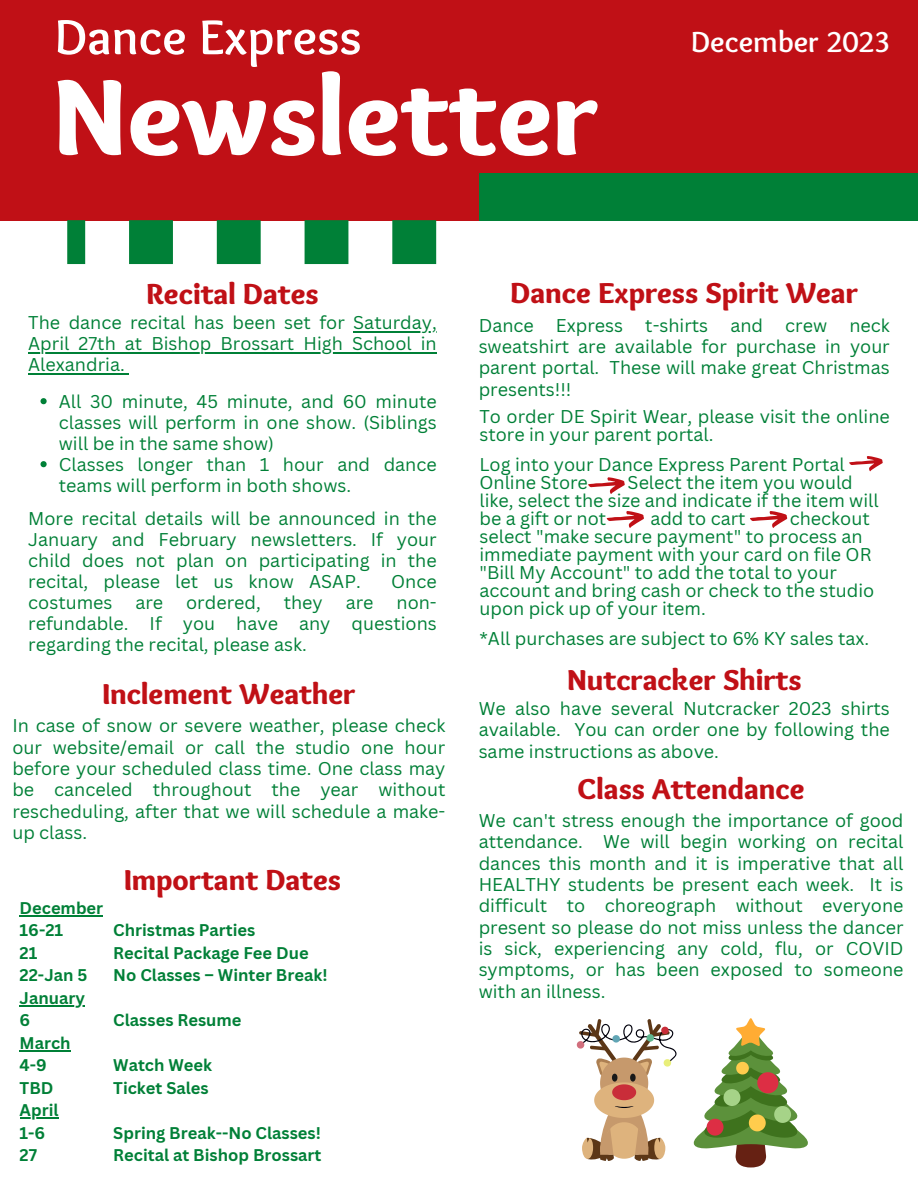
<style>
.page{position:relative;width:918px;height:1188px;background:#fff}
.page>*{position:absolute;margin:0;border:0;box-sizing:border-box;transform-origin:0 0}
.t1{font:900 112.5px "Sukar";color:#fff}
.t2{font:700 50.85px "Sukar";color:#fff}
.t3{font:900 30px "Sukar";color:#c01016}
.t4{font:700 30px "Sukar";color:#fff}
.t5{font:18px/21.3px "Canva Sans";color:#008037;text-align:justify}
.t6{font:700 16.5px "Canva Sans";color:#008037}
</style>
<div class="page">
<div style="left:0;top:0;width:918px;height:220px;background:#c01016"></div>
<div style="left:479px;top:173px;width:439px;height:48px;background:#008037"></div>
<svg style="left:67px;top:220px;width:369px;height:44px"></svg>
<hr style="left:20px;top:915px;width:83px;height:1px;background:#008037">
<hr style="left:20px;top:1005px;width:65px;height:1px;background:#008037">
<hr style="left:20px;top:1050px;width:51px;height:1px;background:#008037">
<hr style="left:20px;top:1117px;width:39px;height:2px;background:#008037">
<svg style="left:577px;top:1019px;width:100px;height:142px"></svg>
<svg style="left:693px;top:1018px;width:115px;height:149px"></svg>
<hr style="left:353px;top:331px;width:84px;height:1px;background:#008037">
<hr style="left:28px;top:352px;width:409px;height:1px;background:#008037">
<hr style="left:28px;top:373px;width:97px;height:2px;background:#008037">
<svg style="left:41px;top:398px;width:6px;height:6px"></svg>
<svg style="left:41px;top:461px;width:6px;height:6px"></svg>
<svg style="left:849px;top:456px;width:34px;height:15px"></svg>
<svg style="left:588px;top:477px;width:37px;height:17px"></svg>
<svg style="left:607px;top:511px;width:37px;height:17px"></svg>
<svg style="left:750px;top:511px;width:37px;height:17px"></svg>
<p class="t2" style="left:55px;top:8px;width:308px">Dance Express</p>
<p class="t4" style="left:691px;top:25px;width:201px">December 2023</p>
<p class="t1" style="left:53px;top:52px;width:547px">Newsletter</p>
<p class="t3" style="left:147px;top:276px;width:173px">Recital Dates</p>
<p class="t5" style="left:28px;top:312px;width:410px">The dance recital has been set for Saturday, April 27th at Bishop Brossart High School in Alexandria.</p>
<p class="t5" style="left:59px;top:390px;width:379px">All 30 minute, 45 minute, and 60 minute classes will perform in one show. (Siblings will be in the same show)</p>
<p class="t5" style="left:59px;top:453px;width:379px">Classes longer than 1 hour and dance teams will perform in both shows.</p>
<p class="t5" style="left:28px;top:508px;width:410px">More recital details will be announced in the January and February newsletters. If your child does not plan on participating in the recital, please let us know ASAP.</p>
<p class="t5" style="left:391px;top:570px;width:47px">Once</p>
<p class="t5" style="left:28px;top:591px;width:86px">costumes</p>
<p class="t5" style="left:135px;top:591px;width:29px">are</p>
<p class="t5" style="left:186px;top:591px;width:76px">ordered,</p>
<p class="t5" style="left:284px;top:591px;width:41px">they</p>
<p class="t5" style="left:346px;top:591px;width:29px">are</p>
<p class="t5" style="left:28px;top:592px;width:410px;text-indent:368px">non&shy;refundable. If you have any questions regarding the recital, please ask.</p>
<p class="t3" style="left:102px;top:677px;width:254px">Inclement Weather</p>
<p class="t5" style="left:12px;top:715px;width:435px">In case of snow or severe weather, please check our website/email or call the studio one hour before your scheduled class time. One class may be canceled throughout the year without rescheduling, after that we will schedule a make&shy;up class.</p>
<p class="t6" style="left:20px;top:896px;width:85px">December</p>
<p class="t6" style="left:20px;top:919px;width:45px">16-21</p>
<p class="t6" style="left:20px;top:941px;width:19px">21</p>
<p class="t6" style="left:20px;top:964px;width:69px">22-Jan 5</p>
<p class="t6" style="left:20px;top:986px;width:67px">January</p>
<p class="t6" style="left:20px;top:1009px;width:12px">6</p>
<p class="t6" style="left:20px;top:1031px;width:53px">March</p>
<p class="t6" style="left:20px;top:1054px;width:29px">4-9</p>
<p class="t6" style="left:20px;top:1076px;width:35px">TBD</p>
<p class="t6" style="left:20px;top:1099px;width:40px">April</p>
<p class="t6" style="left:20px;top:1121px;width:27px">1-6</p>
<p class="t6" style="left:20px;top:1144px;width:19px">27</p>
<p class="t3" style="left:124px;top:862px;width:218px">Important Dates</p>
<p class="t6" style="left:113px;top:919px;width:144px">Christmas Parties</p>
<p class="t6" style="left:113px;top:941px;width:197px">Recital Package Fee Due</p>
<p class="t6" style="left:113px;top:964px;width:216px">No Classes – Winter Break!</p>
<p class="t6" style="left:113px;top:1009px;width:130px">Classes Resume</p>
<p class="t6" style="left:113px;top:1054px;width:100px">Watch Week</p>
<p class="t6" style="left:113px;top:1076px;width:97px">Ticket Sales</p>
<p class="t6" style="left:113px;top:1121px;width:209px">Spring Break--No Classes!</p>
<p class="t6" style="left:113px;top:1144px;width:210px">Recital at Bishop Brossart</p>
<p class="t3" style="left:511px;top:276px;width:349px">Dance Express Spirit Wear</p>
<p class="t5" style="left:479px;top:314px;width:413px">Dance Express t-shirts and crew neck sweatshirt are available for purchase in your parent portal. These will make great Christmas presents!!!</p>
<p class="t5" style="left:479px;top:407px;width:412px;line-height:18px">To order DE Spirit Wear, please visit the online store in your parent portal.</p>
<p class="t5" style="left:479px;top:455px;width:367px;line-height:18px">Log into your Dance Express Parent Portal<br>Online Store</p>
<p class="t5" style="left:479px;top:473px;width:401px;line-height:18px;text-align:left;text-indent:148px">Select the item you would like, select the size and indicate if the item will be a gift or not</p>
<p class="t5" style="left:479px;top:509px;width:396px;line-height:18px;text-align:left;text-indent:310px">checkout select "make secure payment" to process an immediate payment with your card on file OR "Bill My Account" to add the total to your account and bring cash or check to the studio upon pick up of your item.</p>
<p class="t5" style="left:479px;top:627px;width:391px">*All purchases are subject to 6% KY sales tax.</p>
<p class="t3" style="left:567px;top:663px;width:236px">Nutcracker Shirts</p>
<p class="t5" style="left:479px;top:697px;width:413px">We also have several Nutcracker 2023 shirts available. You can order one by following the same instructions as above.</p>
<p class="t5" style="left:650px;top:507px;width:97px">add to cart</p>
<p class="t3" style="left:578px;top:771px;width:229px">Class Attendance</p>
<p class="t5" style="left:479px;top:809px;width:426px">We can't stress enough the importance of good attendance. We will begin working on recital dances this month and it is imperative that all HEALTHY students be present each week. It is difficult to choreograph without everyone present so please do not miss unless the dancer is sick, experiencing any cold, flu, or COVID symptoms, or has been exposed to someone with an illness.</p>
</div>
